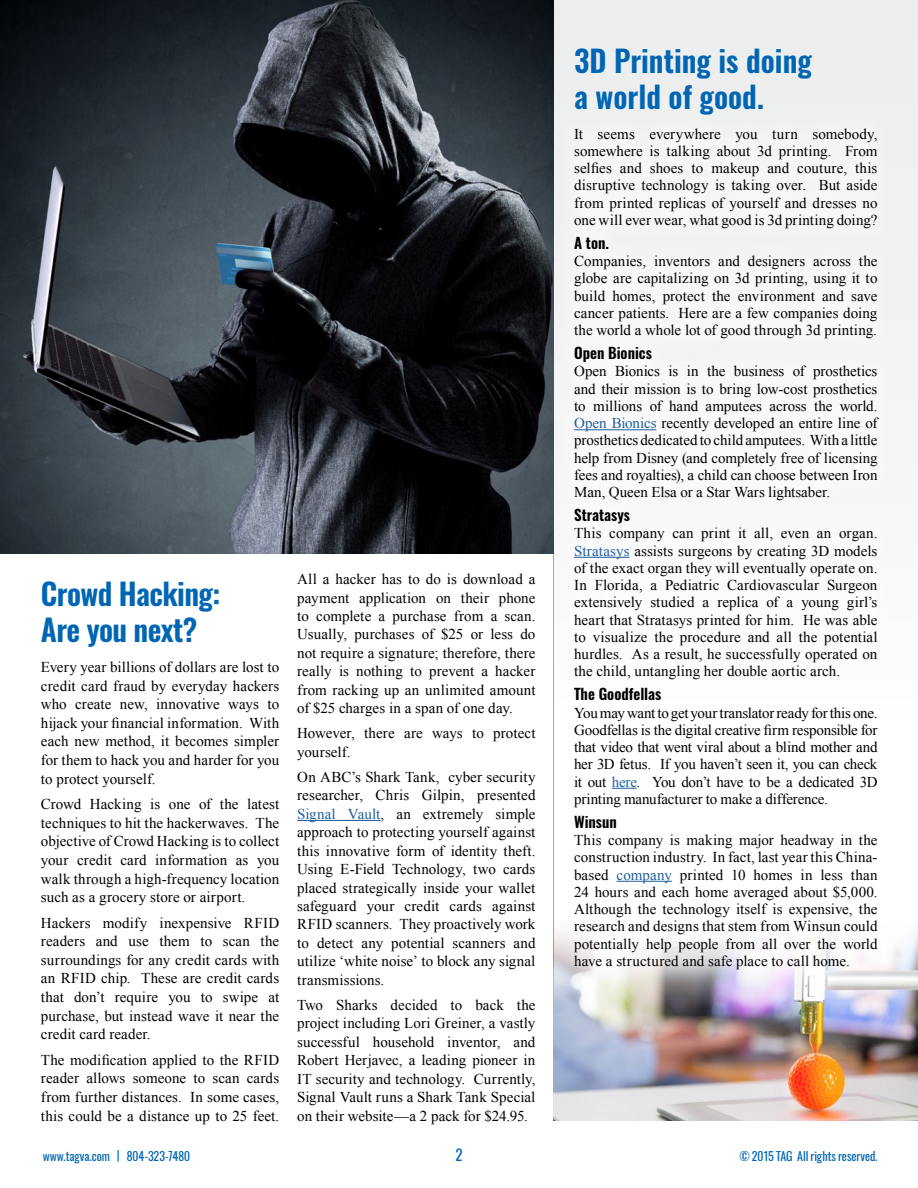
<style>
.page{position:relative;width:918px;height:1188px;background:#fff}
.page>*{position:absolute;margin:0;border:0;box-sizing:border-box;transform-origin:0 0}
.t1{font:600 30px/36px "Oswald";color:#0066b3}
.t2{font:600 30px/36px "Oswald";letter-spacing:-.02em;color:#0066b3}
.t3{font:15px/17.2px "Times New Roman";letter-spacing:.005em;color:#000;text-align:justify}
.t4{font:600 15px "Oswald";color:#000}
.t5{font:15px "Oswald";color:#0066b3}
.t6{font:12px "Oswald";color:#0066b3}
.s1{color:#215e9e}
</style>
<div class="page">
<div style="left:554px;top:0;width:364px;height:424px;background:#edeeef"></div>
<hr style="left:553px;top:0;width:1px;height:1120px;background:#a7a9ac">
<img style="left:553px;top:930px;width:365px;height:190px">
<div style="left:556px;top:110px;width:341px;height:877px;background:#fff"></div>
<hr style="left:574px;top:429px;width:82px;height:1px;background:#215e9e">
<hr style="left:574px;top:557px;width:56px;height:1px;background:#215e9e">
<svg style="left:612px;top:788px;width:25px;height:1px"></svg>
<hr style="left:617px;top:881px;width:55px;height:1px;background:#215e9e">
<hr style="left:297px;top:820px;width:84px;height:1px;background:#215e9e">
<img style="left:0;top:0;width:554px;height:554px">
<h1 class="t2" style="left:41px;top:577px;width:181px">Crowd Hacking:<br>Are you next?</h1>
<p class="t3" style="left:41px;top:657px;width:240px;line-height:18.6px">Every year billions of dollars are lost to credit card fraud by everyday hackers who create new, innovative ways to hijack your financial information. With each new method, it becomes simpler for them to hack you and harder for you to protect yourself.</p>
<p class="t3" style="left:41px;top:795px;width:240px;line-height:18.6px">Crowd Hacking is one of the latest techniques to hit the hackerwaves. The objective of Crowd Hacking is to collect your credit card information as you walk through a high-frequency location such as a grocery store or airport.</p>
<p class="t3" style="left:41px;top:913px;width:240px;line-height:18.6px">Hackers modify inexpensive RFID readers and use them to scan the surroundings for any credit cards with an RFID chip. These are credit cards that don’t require you to swipe at purchase, but instead wave it near the credit card reader.</p>
<p class="t3" style="left:41px;top:1050px;width:240px;line-height:18.6px">The modification applied to the RFID reader allows someone to scan cards from further distances. In some cases, this could be a distance up to 25 feet.</p>
<p class="t3" style="left:297px;top:570px;width:240px;line-height:18.5px">All a hacker has to do is download a payment application on their phone to complete a purchase from a scan.<br>Usually, purchases of $25 or less do not require a signature; therefore, there really is nothing to prevent a hacker from racking up an unlimited amount of $25 charges in a span of one day.</p>
<p class="t3" style="left:297px;top:724px;width:240px;line-height:18.5px">However, there are ways to protect yourself.</p>
<p class="t3" style="left:297px;top:768px;width:240px;line-height:18.5px">On ABC’s Shark Tank, cyber security researcher, Chris Gilpin, presented <span class="s1">Signal Vault</span>, an extremely simple approach to protecting yourself against this innovative form of identity theft.<br>Using E-Field Technology, two cards placed strategically inside your wallet safeguard your credit cards against RFID scanners. They proactively work to detect any potential scanners and utilize ‘white noise’ to block any signal transmissions.</p>
<p class="t3" style="left:297px;top:995px;width:240px;line-height:18.5px">Two Sharks decided to back the project including Lori Greiner, a vastly successful household inventor, and Robert Herjavec, a leading pioneer in IT security and technology. Currently, Signal Vault runs a Shark Tank Special on their website—a 2 pack for $24.95.</p>
<h1 class="t1" style="left:574px;top:44px;width:239px">3D Printing is doing a world of good.</h1>
<p class="t3" style="left:574px;top:125px;width:305px">It seems everywhere you turn somebody, somewhere is talking about 3d printing. From selfies and shoes to makeup and couture, this disruptive technology is taking over. But aside from printed replicas of yourself and dresses no one will ever wear, what good is 3d printing doing?</p>
<p class="t4" style="left:574px;top:232px;width:36px">A ton.</p>
<p class="t3" style="left:574px;top:252px;width:305px">Companies, inventors and designers across the globe are capitalizing on 3d printing, using it to build homes, protect the environment and save cancer patients. Here are a few companies doing the world a whole lot of good through 3d printing.</p>
<p class="t4" style="left:574px;top:343px;width:79px">Open Bionics</p>
<p class="t3" style="left:574px;top:363px;width:305px">Open Bionics is in the business of prosthetics and their mission is to bring low-cost prosthetics to millions of hand amputees across the world.<br><span class="s1">Open Bionics</span> recently developed an entire line of prosthetics dedicated to child amputees. With a little help from Disney (and completely free of licensing fees and royalties), a child can choose between Iron Man, Queen Elsa or a Star Wars lightsaber.</p>
<p class="t4" style="left:574px;top:505px;width:58px">Stratasys</p>
<p class="t3" style="left:574px;top:525px;width:305px">This company can print it all, even an organ.<br><span class="s1">Stratasys</span> assists surgeons by creating 3D models of the exact organ they will eventually operate on.<br>In Florida, a Pediatric Cardiovascular Surgeon extensively studied a replica of a young girl’s heart that Stratasys printed for him. He was able to visualize the procedure and all the potential hurdles. As a result, he successfully operated on the child, untangling her double aortic arch.</p>
<p class="t4" style="left:574px;top:684px;width:89px">The Goodfellas</p>
<p class="t3" style="left:574px;top:704px;width:305px">You may want to get your translator ready for this one.<br>Goodfellas is the digital creative firm responsible for that video that went viral about a blind mother and her 3D fetus. If you haven’t seen it, you can check it out <span class="s1">here</span>. You don’t have to be a dedicated 3D printing manufacturer to make a difference.</p>
<p class="t4" style="left:574px;top:811px;width:44px">Winsun</p>
<p class="t3" style="left:574px;top:831px;width:305px">This company is making major headway in the construction industry. In fact, last year this China&shy;based <span class="s1">company</span> printed 10 homes in less than 24 hours and each home averaged about $5,000.<br>Although the technology itself is expensive, the research and designs that stem from Winsun could potentially help people from all over the world have a structured and safe place to call home.</p>
<p class="t6" style="left:43px;top:1148px;width:149px">www.tagva.com | 804-323-7480</p>
<p class="t5" style="left:455px;top:1144px;width:9px">2</p>
<p class="t6" style="left:739px;top:1148px;width:140px">© 2015 TAG All rights reserved.</p>
</div>
